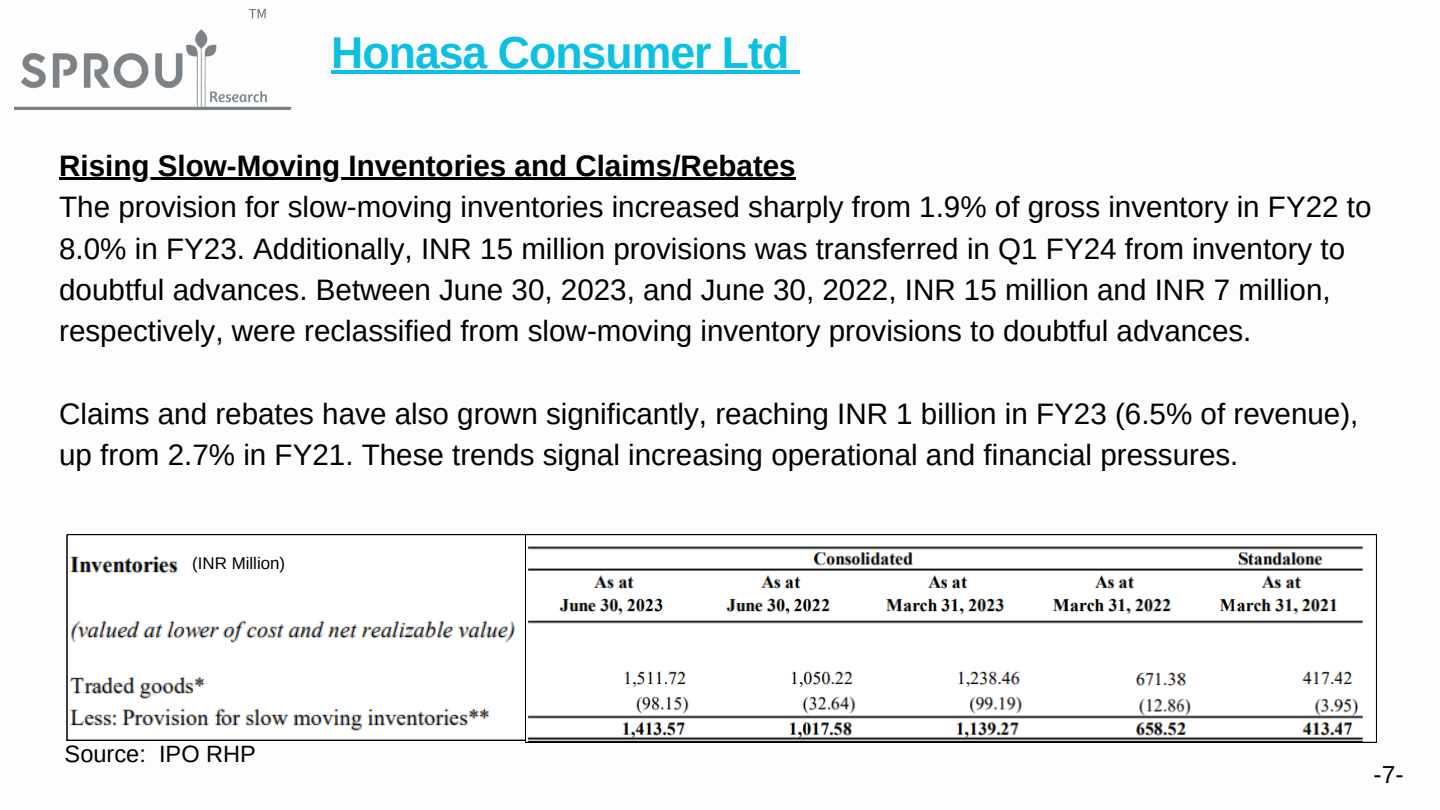
<style>
.page{position:relative;width:1440px;height:810px;background:#fff}
.page>*{position:absolute;margin:0;border:0;box-sizing:border-box;transform-origin:0 0}
.t1{font:700 44.6px "Arimo";letter-spacing:-.02em;color:#0cc0df}
.t2{font:29.6px/41.2px "Arimo";color:#000}
.t3{font:24.6px "Arimo";color:#000}
.t4{font:23.6px "Arimo";color:#000}
.t5{font:16.9px "Arimo";color:#000}
.s1{font-weight:700}
</style>
<div class="page">
<img style="left:15px;top:8px;width:277px;height:102px">
<hr style="left:331px;top:70px;width:457px;height:4px;background:#0cc0df">
<hr style="left:788px;top:70px;width:12px;height:4px;background:#0cc0df">
<hr style="left:59px;top:178px;width:737px;height:2px;background:#000">
<svg style="left:525px;top:534px;width:852px;height:208px"></svg>
<svg style="left:67px;top:534px;width:459px;height:206px"></svg>
<p class="t1" style="left:331px;top:28px;width:459px">Honasa Consumer Ltd</p>
<h2 class="t2" style="left:59px;top:145px;width:1314px"><span class="s1">Rising Slow-Moving Inventories and Claims/Rebates<br></span>The provision for slow-moving inventories increased sharply from 1.9% of gross inventory in FY22 to 8.0% in FY23. Additionally, INR 15 million provisions was transferred in Q1 FY24 from inventory to doubtful advances. Between June 30, 2023, and June 30, 2022, INR 15 million and INR 7 million, respectively, were reclassified from slow-moving inventory provisions to doubtful advances.</h2>
<h2 class="t2" style="left:59px;top:393px;width:1301px">Claims and rebates have also grown significantly, reaching INR 1 billion in FY23 (6.5% of revenue), up from 2.7% in FY21. These trends signal increasing operational and financial pressures.</h2>
<p class="t5" style="left:192px;top:553px;width:94px">(INR Million)</p>
<p class="t4" style="left:65px;top:741px;width:193px">Source: IPO RHP</p>
<h1 class="t3" style="left:1374px;top:760px;width:32px">-7-</h1>
</div>
